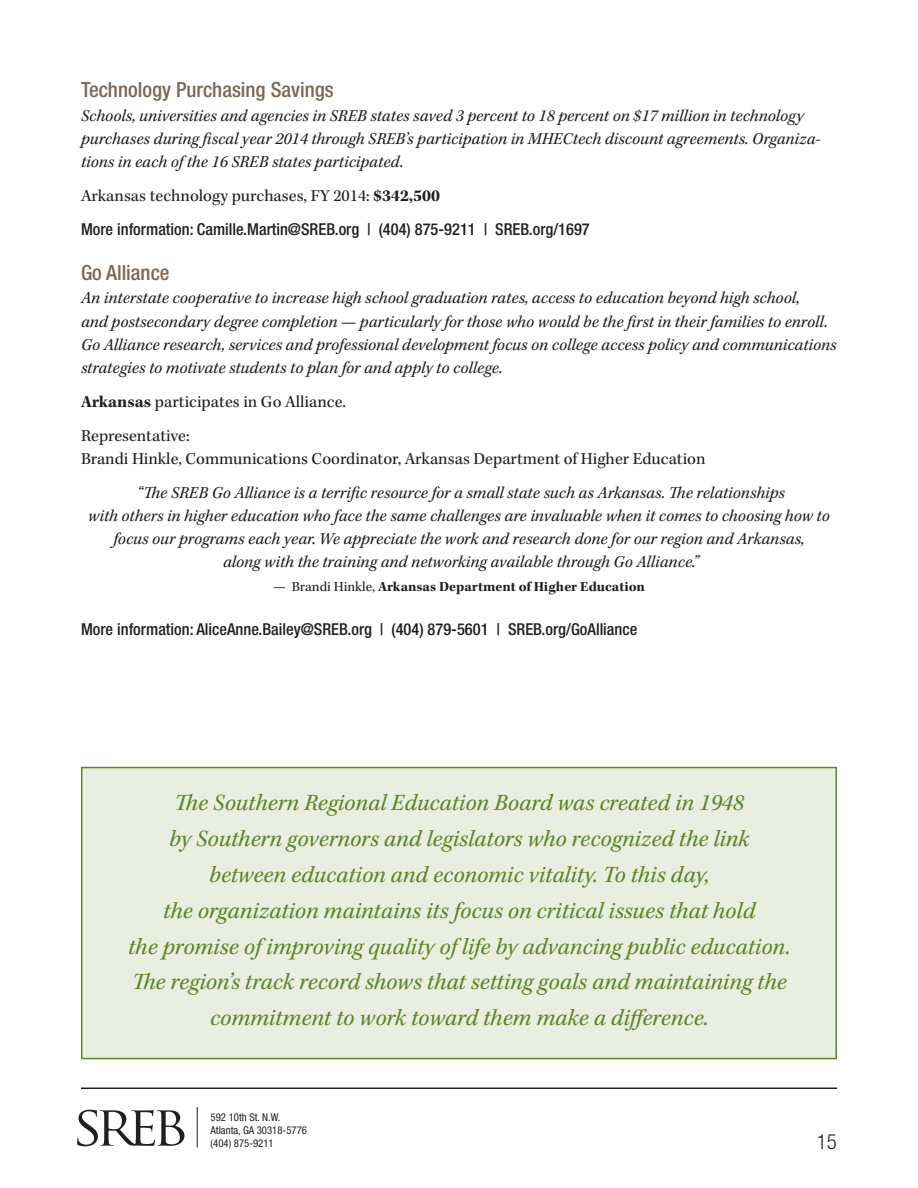
<style>
.page{position:relative;width:918px;height:1188px;background:#fff}
.page>*{position:absolute;margin:0;border:0;box-sizing:border-box;transform-origin:0 0}
.t1{font:italic 23.85px/35.8px "Kepler Std";color:#5c8727;text-align:center}
.Green_sub{font:500 condensed 20.85px "Helvetica Neue";color:#7c6954}
.t2{font:300 condensed 20.85px "Helvetica Neue";color:#231f20}
.Text_italic{font:italic 17.25px/23.1px "Kepler Std";color:#231f20}
.Text{font:17.25px/23.1px "Kepler Std";color:#231f20}
.Text-2{font:500 condensed 16.5px "Helvetica Neue";color:#231f20}
.more_information{font:500 condensed 16.5px "Helvetica Neue";color:#231f20}
.Speaker{font:700 14.25px "Kepler Std";color:#231f20}
.t3{font:condensed 10.8px/12.9px "Helvetica Neue";color:#231f20}
.s1{font-weight:700}
.s2{font-weight:400}
</style>
<div class="page">
<hr style="left:81px;top:1088px;width:756px;height:1px;background:#231f20">
<svg style="left:77px;top:1110px;width:108px;height:36px"></svg>
<hr style="left:197px;top:1107px;width:1px;height:40px;background:#231f20">
<div style="left:81px;top:767px;width:756px;height:292px;background:#e9efe0;border:1px solid #5c8727"></div>
<p class="Green_sub" style="left:81px;top:78px;width:254px">Technology Purchasing Savings</p>
<p class="Text_italic" style="left:81px;top:104px;width:741px">Schools, universities and agencies in SREB states saved 3 percent to 18 percent on $17 million in technology purchases during fiscal year 2014 through SREB’s participation in MHECtech discount agreements. Organiza&shy;tions in each of the 16 SREB states participated.</p>
<p class="Text" style="left:81px;top:185px;width:360px">Arkansas technology purchases, FY 2014: <span class="s1">$342,500</span></p>
<p class="more_information" style="left:81px;top:219px;width:510px">More information: Camille.Martin@SREB.org | (404) 875-9211 | SREB.org/1697</p>
<p class="Green_sub" style="left:81px;top:260px;width:90px">Go Alliance</p>
<p class="Text_italic" style="left:81px;top:287px;width:757px">An interstate cooperative to increase high school graduation rates, access to education beyond high school,<br>and postsecondary degree completion — particularly for those who would be the first in their families to enroll.<br>Go Alliance research, services and professional development focus on college access policy and communications strategies to motivate students to plan for and apply to college.</p>
<p class="Text" style="left:81px;top:391px;width:267px"><span class="s1">Arkansas</span> participates in Go Alliance.</p>
<p class="Text" style="left:81px;top:425px;width:626px">Representative:<br>Brandi Hinkle, Communications Coordinator, Arkansas Department of Higher Education</p>
<p class="Text_italic" style="left:88px;top:482px;width:743px;text-align:center">“The SREB Go Alliance is a terrific resource for a small state such as Arkansas. The relationships<br>with others in higher education who face the same challenges are invaluable when it comes to choosing how to focus our programs each year. We appreciate the work and research done for our region and Arkansas,<br>along with the training and networking available through Go Alliance.”</p>
<p class="Speaker" style="left:273px;top:578px;width:373px"><span class="s2">— Brandi Hinkle,</span> Arkansas Department of Higher Education</p>
<p class="Text-2" style="left:81px;top:620px;width:558px">More information: AliceAnne.Bailey@SREB.org | (404) 879-5601 | SREB.org/GoAlliance</p>
<p class="t1" style="left:128px;top:786px;width:664px">The Southern Regional Education Board was created in 1948<br>by Southern governors and legislators who recognized the link between education and economic vitality. To this day,<br>the organization maintains its focus on critical issues that hold<br>the promise of improving quality of life by advancing public education.<br>The region’s track record shows that setting goals and maintaining the commitment to work toward them make a difference.</p>
<p class="t3" style="left:211px;top:1111px;width:98px">592 10th St. N.W.<br>Atlanta, GA 30318-5776 (404) 875-9211</p>
<p class="t2" style="left:817px;top:1130px;width:22px">15</p>
</div>
